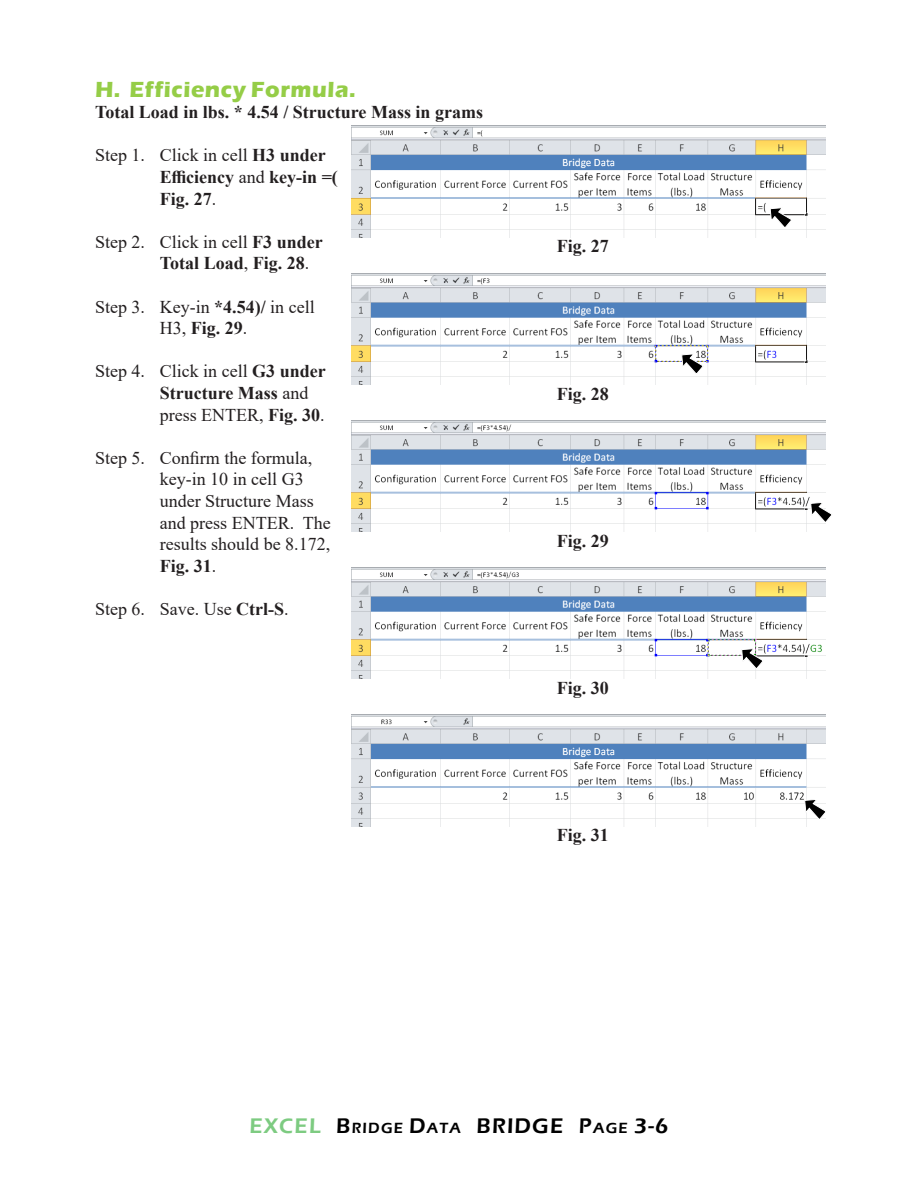
<style>
.page{position:relative;width:918px;height:1188px;background:#fff}
.page>*{position:absolute;margin:0;border:0;box-sizing:border-box;transform-origin:0 0}
.Subhead_1{font:700 22.5px "Eras ITC";letter-spacing:.025em;color:#95cd47}
.t1{font:600 21.75px "Eras ITC";color:#000}
.Body_text{font:18px/21.6px "Times New Roman";color:#231f20}
.Body_text-2{font:700 18px/21.6px "Times New Roman";color:#231f20}
.Fig_No{font:700 18px "Times New Roman";color:#231f20}
.t2{font:600 15.15px "Eras ITC";letter-spacing:.08em;color:#000}
.s1{font-weight:400}
.s2{font-weight:700}
.s3{font-size:21.75px;color:#7dcb81}
.s4{font-size:21.75px}
.s5{font-size:15.15px}
</style>
<div class="page">
<img style="left:351px;top:126px;width:475px;height:111px">
<svg style="left:770px;top:207px;width:22px;height:22px"></svg>
<img style="left:351px;top:273px;width:475px;height:111px">
<img style="left:351px;top:420px;width:475px;height:112px">
<img style="left:351px;top:568px;width:475px;height:111px">
<img style="left:351px;top:715px;width:475px;height:111px">
<svg style="left:681px;top:353px;width:23px;height:22px"></svg>
<svg style="left:810px;top:502px;width:22px;height:21px"></svg>
<svg style="left:741px;top:648px;width:23px;height:22px"></svg>
<svg style="left:804px;top:799px;width:22px;height:21px"></svg>
<p class="Subhead_1" style="left:95px;top:76px;width:262px">H. Efficiency Formula.</p>
<p class="Body_text-2" style="left:95px;top:101px;width:390px">Total Load in lbs. * 4.54 / Structure Mass in grams</p>
<p class="Body_text-2" style="left:160px;top:144px;width:180px;text-indent:-65px"><span class="s1">Step 1. Click in cell</span> H3 under<br>Efficiency <span class="s1">and</span> key-in =(<br>Fig. 27<span class="s1">.</span></p>
<p class="Body_text-2" style="left:160px;top:231px;width:164px;text-indent:-65px"><span class="s1">Step 2. Click in cell</span> F3 under<br>Total Load<span class="s1">,</span> Fig. 28<span class="s1">.</span></p>
<p class="Body_text" style="left:95px;top:295px;width:221px;text-align:center">Step 3. Key-in <span class="s2">*4.54)/</span> in cell<br>H3, <span class="s2">Fig. 29</span>.</p>
<p class="Body_text" style="left:160px;top:360px;width:167px;text-indent:-65px">Step 4. Click in cell <span class="s2">G3 under<br>Structure Mass</span> and press ENTER, <span class="s2">Fig. 30</span>.</p>
<p class="Body_text" style="left:160px;top:446px;width:173px;text-indent:-65px">Step 5. Confirm the formula, key-in 10 in cell G3 under Structure Mass and press ENTER. The results should be 8.172,<br><span class="s2">Fig. 31</span>.</p>
<p class="Body_text" style="left:95px;top:598px;width:195px">Step 6. Save. Use <span class="s2">Ctrl-S</span>.</p>
<p class="Fig_No" style="left:557px;top:233px;width:54px">Fig. 27</p>
<p class="Fig_No" style="left:557px;top:381px;width:54px">Fig. 28</p>
<p class="Fig_No" style="left:557px;top:528px;width:54px">Fig. 29</p>
<p class="Fig_No" style="left:557px;top:675px;width:54px">Fig. 30</p>
<p class="Fig_No" style="left:557px;top:822px;width:54px">Fig. 31</p>
<p class="t2" style="left:249px;top:1119px;width:258px"><span class="s3">EXCEL</span> <span class="s4">B</span>RIDGE <span class="s4">D</span>ATA <span class="s4">BRIDG</span></p>
<p class="t1" style="left:550px;top:1114px;width:120px">E P<span class="s5">AGE</span> 3-6</p>
</div>
